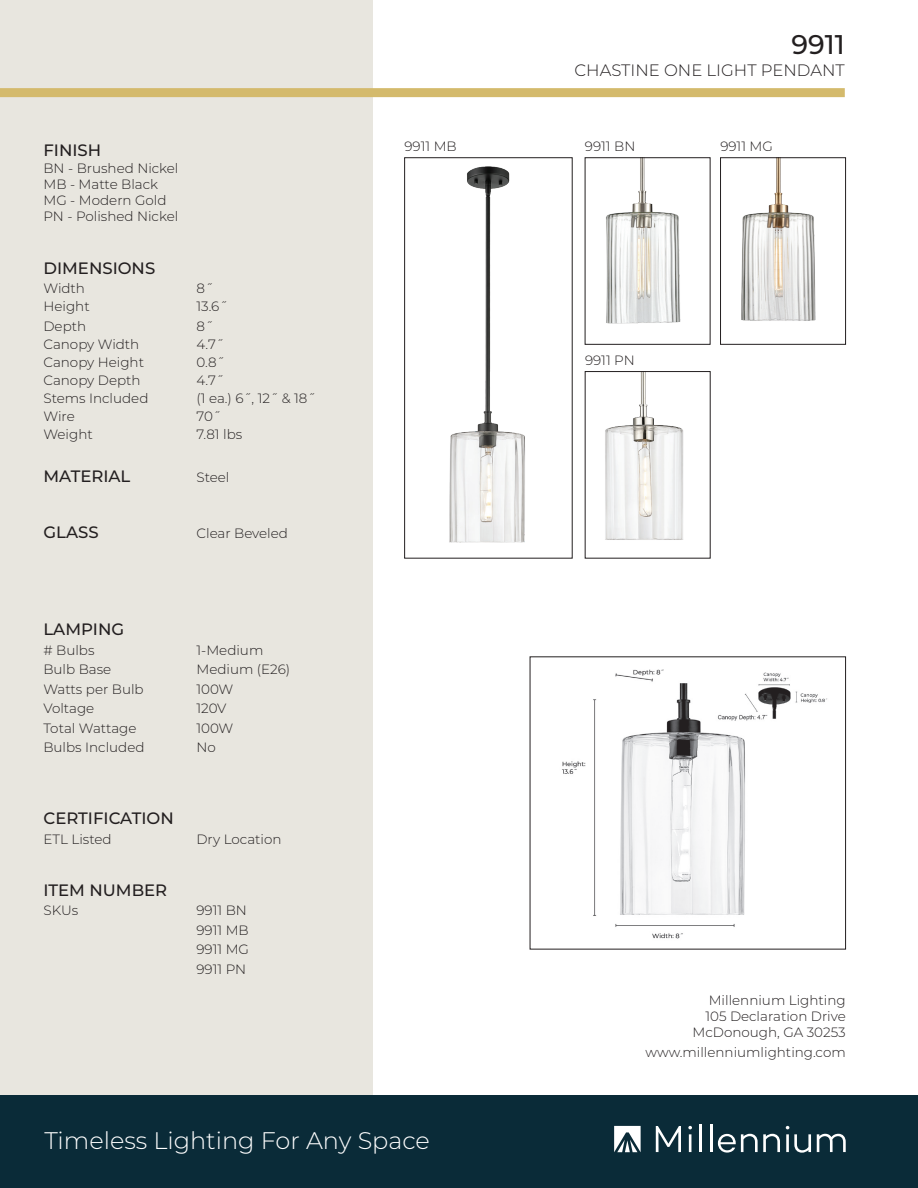
<style>
.page{position:relative;width:918px;height:1188px;background:#fff}
.page>*{position:absolute;margin:0;border:0;box-sizing:border-box;transform-origin:0 0}
.t1{font:500 27px "Montserrat";color:#231f20}
.t2{font:300 24px "Montserrat";color:#fff}
.t3{font:500 16.5px "Montserrat";color:#231f20}
.t4{font:300 16.5px "Montserrat";color:#231f20}
.t5{font:300 13.5px "Montserrat";color:#231f20}
</style>
<div class="page">
<div style="left:0;top:0;width:373px;height:1188px;background:#e8e6df"></div>
<div style="left:0;top:1095px;width:918px;height:93px;background:#0a2b38"></div>
<div style="left:0;top:88px;width:845px;height:9px;background:#d4ba6c"></div>
<svg style="left:656px;top:1126px;width:25px;height:26px"></svg>
<svg style="left:688px;top:1126px;width:4px;height:26px"></svg>
<hr style="left:699px;top:1125px;width:3px;height:27px;background:#fff">
<hr style="left:710px;top:1125px;width:2px;height:27px;background:#fff">
<svg style="left:718px;top:1134px;width:62px;height:19px"></svg>
<svg style="left:786px;top:1126px;width:25px;height:27px"></svg>
<svg style="left:817px;top:1134px;width:29px;height:18px"></svg>
<svg style="left:614px;top:1126px;width:27px;height:26px"></svg>
<img style="left:449px;top:166px;width:76px;height:377px">
<div style="left:404px;top:158px;width:168px;height:400px;border:1px solid #231f20"></div>
<img style="left:606px;top:160px;width:75px;height:164px">
<img style="left:741px;top:160px;width:75px;height:161px">
<div style="left:720px;top:158px;width:126px;height:187px;border:1px solid #231f20"></div>
<img style="left:605px;top:373px;width:79px;height:167px">
<img style="left:562px;top:669px;width:266px;height:270px">
<p class="t3" style="left:43px;top:139px;width:59px">FINISH</p>
<p class="t5" style="left:43px;top:159px;width:137px">BN - Brushed Nickel</p>
<p class="t5" style="left:43px;top:175px;width:116px">MB - Matte Black</p>
<p class="t5" style="left:43px;top:191px;width:125px">MG - Modern Gold</p>
<p class="t5" style="left:43px;top:207px;width:136px">PN - Polished Nickel</p>
<p class="t3" style="left:43px;top:256px;width:113px">DIMENSIONS</p>
<p class="t5" style="left:43px;top:279px;width:43px">Width</p>
<p class="t5" style="left:196px;top:279px;width:18px">8˝</p>
<p class="t5" style="left:43px;top:297px;width:48px">Height</p>
<p class="t5" style="left:196px;top:297px;width:33px">13.6˝</p>
<p class="t5" style="left:43px;top:317px;width:44px">Depth</p>
<p class="t5" style="left:196px;top:317px;width:18px">8˝</p>
<p class="t5" style="left:43px;top:335px;width:97px">Canopy Width</p>
<p class="t5" style="left:196px;top:335px;width:29px">4.7˝</p>
<p class="t5" style="left:43px;top:353px;width:102px">Canopy Height</p>
<p class="t5" style="left:196px;top:353px;width:30px">0.8˝</p>
<p class="t5" style="left:43px;top:371px;width:99px">Canopy Depth</p>
<p class="t5" style="left:196px;top:371px;width:29px">4.7˝</p>
<p class="t5" style="left:43px;top:389px;width:106px">Stems Included</p>
<p class="t5" style="left:196px;top:389px;width:120px">(1 ea.) 6˝, 12˝ &amp; 18˝</p>
<p class="t5" style="left:43px;top:407px;width:33px">Wire</p>
<p class="t5" style="left:196px;top:407px;width:26px">70˝</p>
<p class="t5" style="left:43px;top:425px;width:51px">Weight</p>
<p class="t5" style="left:196px;top:425px;width:47px">7.81 lbs</p>
<p class="t3" style="left:43px;top:464px;width:88px">MATERIAL</p>
<p class="t5" style="left:196px;top:468px;width:34px">Steel</p>
<p class="t3" style="left:43px;top:520px;width:57px">GLASS</p>
<p class="t5" style="left:196px;top:524px;width:93px">Clear Beveled</p>
<p class="t3" style="left:43px;top:618px;width:82px">LAMPING</p>
<p class="t5" style="left:43px;top:641px;width:53px"># Bulbs</p>
<p class="t5" style="left:196px;top:641px;width:68px">1-Medium</p>
<p class="t5" style="left:43px;top:660px;width:69px">Bulb Base</p>
<p class="t5" style="left:196px;top:660px;width:95px">Medium (E26)</p>
<p class="t5" style="left:43px;top:680px;width:102px">Watts per Bulb</p>
<p class="t5" style="left:196px;top:680px;width:39px">100W</p>
<p class="t5" style="left:43px;top:699px;width:52px">Voltage</p>
<p class="t5" style="left:196px;top:699px;width:32px">120V</p>
<p class="t5" style="left:43px;top:719px;width:95px">Total Wattage</p>
<p class="t5" style="left:196px;top:719px;width:39px">100W</p>
<p class="t5" style="left:43px;top:738px;width:103px">Bulbs Included</p>
<p class="t5" style="left:196px;top:738px;width:21px">No</p>
<p class="t3" style="left:43px;top:807px;width:132px">CERTIFICATION</p>
<p class="t5" style="left:43px;top:830px;width:70px">ETL Listed</p>
<p class="t5" style="left:196px;top:830px;width:87px">Dry Location</p>
<p class="t3" style="left:43px;top:878px;width:125px">ITEM NUMBER</p>
<p class="t5" style="left:43px;top:901px;width:36px">SKUs</p>
<p class="t5" style="left:196px;top:901px;width:52px">9911 BN</p>
<p class="t5" style="left:196px;top:921px;width:54px">9911 MB</p>
<p class="t5" style="left:196px;top:940px;width:54px">9911 MG</p>
<p class="t5" style="left:196px;top:960px;width:51px">9911 PN</p>
<p class="t1" style="left:792px;top:25px;width:55px">9911</p>
<p class="t4" style="left:574px;top:59px;width:272px">CHASTINE ONE LIGHT PENDANT</p>
<p class="t5" style="left:405px;top:137px;width:54px">9911 MB</p>
<p class="t5" style="left:585px;top:137px;width:52px">9911 BN</p>
<p class="t5" style="left:720px;top:137px;width:54px">9911 MG</p>
<p class="t5" style="left:585px;top:351px;width:51px">9911 PN</p>
<p class="t5" style="left:709px;top:991px;width:139px">Millennium Lighting</p>
<p class="t5" style="left:705px;top:1007px;width:142px">105 Declaration Drive</p>
<p class="t5" style="left:692px;top:1023px;width:155px">McDonough, GA 30253</p>
<p class="t5" style="left:645px;top:1043px;width:202px">www.millenniumlighting.com</p>
<p class="t2" style="left:44px;top:1124px;width:387px">Timeless Lighting For Any Space</p>
</div>
